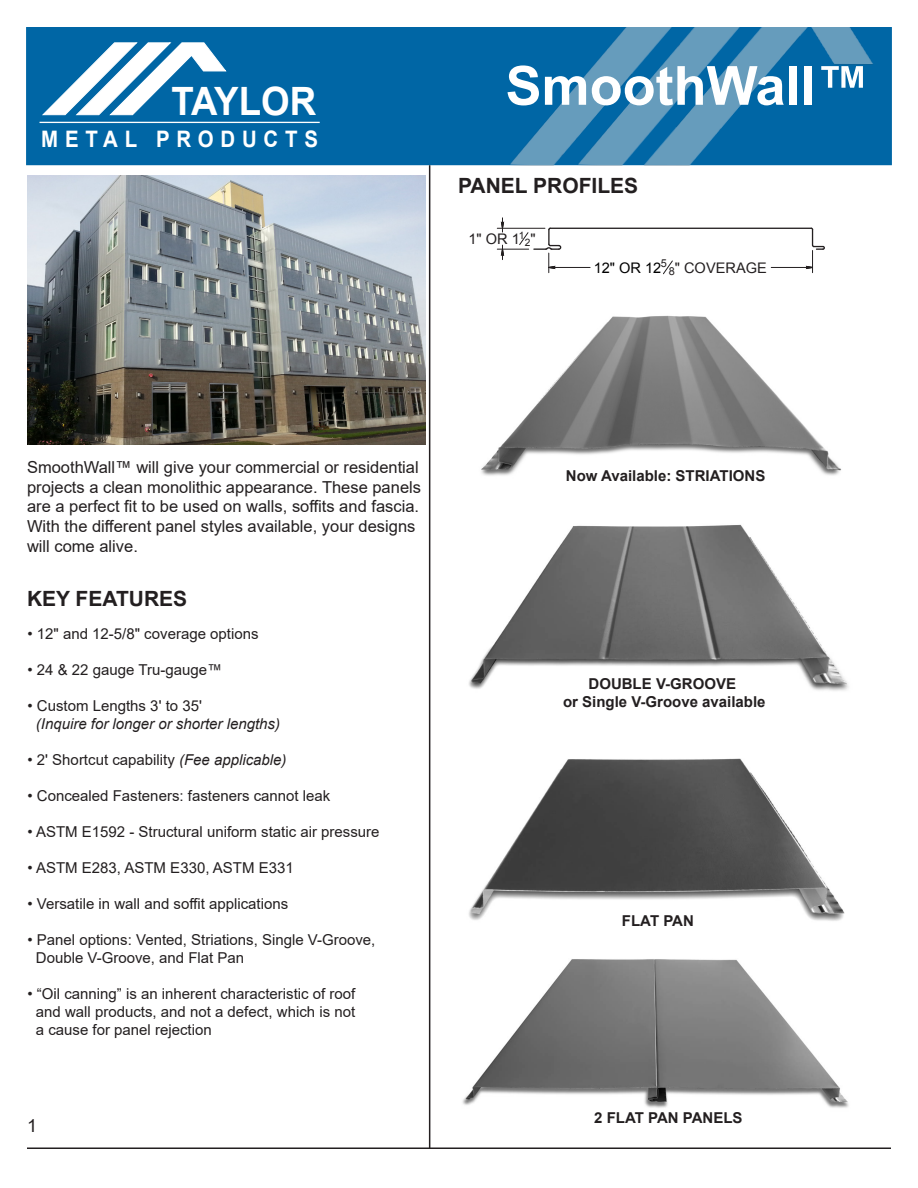
<style>
.page{position:relative;width:918px;height:1188px;background:#fff}
.page>*{position:absolute;margin:0;border:0;box-sizing:border-box;transform-origin:0 0}
.t1{font:700 54px "Arial";color:#fff}
.t2{font:700 39px "Arial";color:#fff;scale:.94 1}
.t3{font:700 22.65px "Arial";letter-spacing:.33em;color:#fff;scale:.9 1}
.t4{font:700 21px "Arial";color:#231f20}
.t5{font:18px "Arial";color:#231f20}
.t6{font:16.5px/19.8px "Arial";color:#231f20}
.t7{font:15px "Arial";color:#231f20}
.t8{font:700 15px "Arial";color:#231f20}
.t9{font:italic 15px "Arial";color:#231f20}
.t10{font:14.55px "Arial";color:#231f20}
.t11{font:14.55px "Arial";color:#000}
.t12{font:10.95px "Arial";color:#231f20}
.t13{font:10.2px "Arial";color:#231f20}
.s1{font-style:italic}
</style>
<div class="page">
<div style="left:26px;top:27px;width:866px;height:138px;background:#0066a5"></div>
<img style="left:476px;top:27px;width:404px;height:139px">
<svg style="left:42px;top:42px;width:184px;height:73px"></svg>
<hr style="left:40px;top:122px;width:280px;height:1px;background:#fff">
<img style="left:481px;top:315px;width:360px;height:161px">
<img style="left:462px;top:959px;width:387px;height:149px">
<img style="left:469px;top:758px;width:376px;height:163px">
<hr style="left:429px;top:165px;width:1px;height:984px;background:#231f20">
<img style="left:469px;top:524px;width:380px;height:167px">
<img style="left:27px;top:176px;width:398px;height:269px">
<svg style="left:496px;top:217px;width:329px;height:58px"></svg>
<hr style="left:27px;top:1148px;width:864px;height:1px;background:#231f20">
<p class="t2" style="left:171px;top:75px;width:155px">TAYLOR</p>
<p class="t3" style="left:41px;top:124px;width:309px">METAL PRODUCTS</p>
<p class="t1" style="left:506px;top:48px;width:365px">SmoothWall™</p>
<p class="t4" style="left:458px;top:170px;width:182px">PANEL PROFILES</p>
<p class="t13" style="left:519px;top:228px;width:7px">1</p>
<p class="t13" style="left:525px;top:236px;width:12px">2<sup>"</sup></p>
<p class="t10" style="left:469px;top:229px;width:53px">1" OR 1</p>
<p class="t12" style="left:661px;top:256px;width:8px">5</p>
<p class="t10" style="left:669px;top:258px;width:100px"><sub>8</sub>" COVERAGE</p>
<p class="t11" style="left:594px;top:258px;width:69px">12" OR 12</p>
<p class="t6" style="left:27px;top:457px;width:396px">SmoothWall™ will give your commercial or residential projects a clean monolithic appearance. These panels are a perfect fit to be used on walls, soffits and fascia.<br>With the different panel styles available, your designs will come alive.</p>
<p class="t4" style="left:27px;top:584px;width:162px">KEY FEATURES</p>
<p class="t7" style="left:28px;top:624px;width:233px">• 12" and 12-5/8" coverage options</p>
<p class="t7" style="left:28px;top:660px;width:196px">• 24 &amp; 22 gauge Tru-gauge™</p>
<p class="t7" style="left:28px;top:696px;width:176px">• Custom Lengths 3' to 35'</p>
<p class="t9" style="left:36px;top:714px;width:246px">(Inquire for longer or shorter lengths)</p>
<p class="t7" style="left:28px;top:750px;width:261px">• 2' Shortcut capability <span class="s1">(Fee applicable)</span></p>
<p class="t7" style="left:28px;top:786px;width:304px">• Concealed Fasteners: fasteners cannot leak</p>
<p class="t7" style="left:28px;top:822px;width:354px">• ASTM E1592 - Structural uniform static air pressure</p>
<p class="t7" style="left:28px;top:858px;width:268px">• ASTM E283, ASTM E330, ASTM E331</p>
<p class="t7" style="left:28px;top:894px;width:262px">• Versatile in wall and soffit applications</p>
<p class="t7" style="left:28px;top:930px;width:349px">• Panel options: Vented, Striations, Single V-Groove,</p>
<p class="t7" style="left:36px;top:948px;width:210px">Double V-Groove, and Flat Pan</p>
<p class="t7" style="left:28px;top:984px;width:329px">• “Oil canning” is an inherent characteristic of roof</p>
<p class="t7" style="left:36px;top:1002px;width:321px">and wall products, and not a defect, which is not</p>
<p class="t7" style="left:36px;top:1020px;width:177px">a cause for panel rejection</p>
<p class="t5" style="left:27px;top:1113px;width:12px">1</p>
<p class="t8" style="left:566px;top:465px;width:201px">Now Available: STRIATIONS</p>
<p class="t8" style="left:589px;top:673px;width:149px">DOUBLE V-GROOVE</p>
<p class="t8" style="left:563px;top:691px;width:204px">or Single V-Groove available</p>
<p class="t8" style="left:622px;top:910px;width:73px">FLAT PAN</p>
<p class="t8" style="left:594px;top:1107px;width:150px">2 FLAT PAN PANELS</p>
</div>
